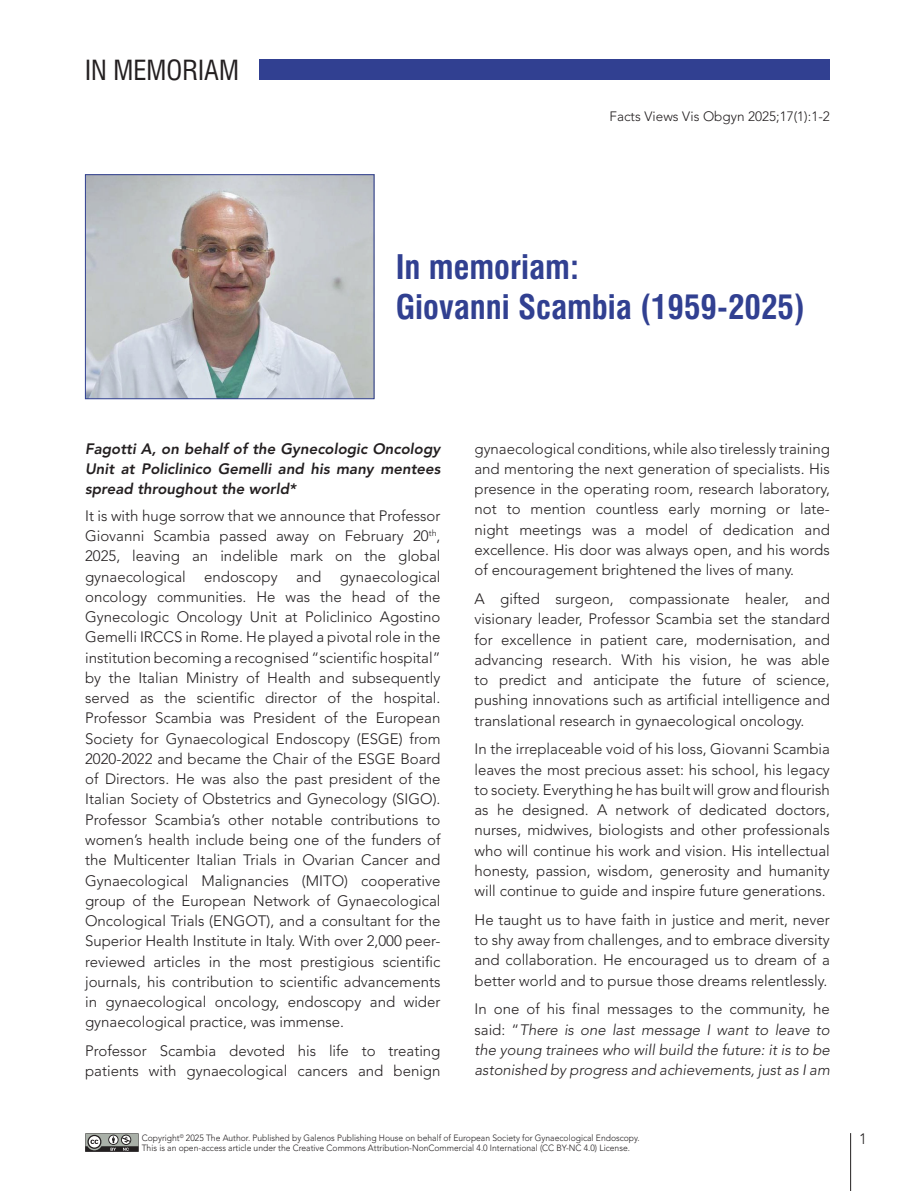
<style>
.page{position:relative;width:915px;height:1191px;background:#fff}
.page>*{position:absolute;margin:0;border:0;box-sizing:border-box;transform-origin:0 0}
.BASLIK{font:33px/39.6px "Swiss Condensed Bold Tr";color:#314091}
.t1{font:27px "Swiss Condensed Tr";color:#231f20}
.YAZI{font:300 15px/20.2px "Avenir LT Std";color:#231f20;text-align:justify}
.YAZI-2{font:italic 300 15px/20.2px "Avenir LT Std";color:#231f20;text-align:justify}
.ARA-BASLIK{font:italic 800 15px/20.2px "Avenir LT Std";color:#231f20;text-align:justify}
.DERGİ-ADI{font:300 13.5px "Avenir LT Std";color:#231f20}
.t2{font:300 9px/10.5px "Avenir LT Std";color:#231f20;scale:.95 1}
.s1{font-style:normal}
</style>
<div class="page">
<svg style="left:85px;top:1133px;width:54px;height:18px"></svg>
<hr style="left:849px;top:1133px;width:1px;height:58px;background:#231f20">
<div style="left:259px;top:60px;width:570px;height:20px;background:#314091"></div>
<img style="left:87px;top:176px;width:285px;height:221px">
<div style="left:85px;top:174px;width:289px;height:225px;border:1px solid #314091"></div>
<h2 class="t1" style="left:85px;top:54px;width:155px">IN MEMORIAM</h2>
<p class="DERGİ-ADI" style="left:609px;top:108px;width:222px">Facts Views Vis Obgyn 2025;17(1):1-2</p>
<p class="BASLIK" style="left:395px;top:248px;width:410px">In memoriam:<br>Giovanni Scambia (1959-2025)</p>
<p class="ARA-BASLIK" style="left:85px;top:438px;width:357px">Fagotti A, on behalf of the Gynecologic Oncology Unit at Policlinico Gemelli and his many mentees spread throughout the world*</p>
<p class="YAZI" style="left:85px;top:505px;width:357px">It is with huge sorrow that we announce that Professor Giovanni Scambia passed away on February 20<sup>th</sup>, 2025, leaving an indelible mark on the global gynaecological endoscopy and gynaecological oncology communities. He was the head of the Gynecologic Oncology Unit at Policlinico Agostino Gemelli IRCCS in Rome. He played a pivotal role in the institution becoming a recognised “scientific hospital” by the Italian Ministry of Health and subsequently served as the scientific director of the hospital.<br>Professor Scambia was President of the European Society for Gynaecological Endoscopy (ESGE) from 2020-2022 and became the Chair of the ESGE Board of Directors. He was also the past president of the Italian Society of Obstetrics and Gynecology (SIGO).<br>Professor Scambia’s other notable contributions to women’s health include being one of the funders of the Multicenter Italian Trials in Ovarian Cancer and Gynaecological Malignancies (MITO) cooperative group of the European Network of Gynaecological Oncological Trials (ENGOT), and a consultant for the Superior Health Institute in Italy. With over 2,000 peer&shy;reviewed articles in the most prestigious scientific journals, his contribution to scientific advancements in gynaecological oncology, endoscopy and wider gynaecological practice, was immense.</p>
<p class="YAZI" style="left:85px;top:1040px;width:357px">Professor Scambia devoted his life to treating patients with gynaecological cancers and benign</p>
<p class="YAZI" style="left:474px;top:438px;width:357px">gynaecological conditions, while also tirelessly training and mentoring the next generation of specialists. His presence in the operating room, research laboratory, not to mention countless early morning or late&shy;night meetings was a model of dedication and excellence. His door was always open, and his words of encouragement brightened the lives of many.</p>
<p class="YAZI" style="left:474px;top:589px;width:357px">A gifted surgeon, compassionate healer, and visionary leader, Professor Scambia set the standard for excellence in patient care, modernisation, and advancing research. With his vision, he was able to predict and anticipate the future of science, pushing innovations such as artificial intelligence and translational research in gynaecological oncology.</p>
<p class="YAZI" style="left:474px;top:739px;width:357px">In the irreplaceable void of his loss, Giovanni Scambia leaves the most precious asset: his school, his legacy to society. Everything he has built will grow and flourish as he designed. A network of dedicated doctors, nurses, midwives, biologists and other professionals who will continue his work and vision. His intellectual honesty, passion, wisdom, generosity and humanity will continue to guide and inspire future generations.</p>
<p class="YAZI" style="left:474px;top:909px;width:357px">He taught us to have faith in justice and merit, never to shy away from challenges, and to embrace diversity and collaboration. He encouraged us to dream of a better world and to pursue those dreams relentlessly.</p>
<p class="YAZI-2" style="left:474px;top:999px;width:357px"><span class="s1">In one of his final messages to the community, he said: “</span>There is one last message I want to leave to the young trainees who will build the future: it is to be astonished by progress and achievements, just as I am</p>
<p class="t2" style="left:142px;top:1132px;width:525px">Copyright<sup>©</sup> 2025 The Author. Published by Galenos Publishing House on behalf of European Society for Gynaecological Endoscopy.<br>This is an open-access article under the Creative Commons Attribution-NonCommercial 4.0 International (CC BY-NC 4.0) License.</p>
<p class="YAZI" style="left:858px;top:1129px;width:9px">1</p>
</div>
